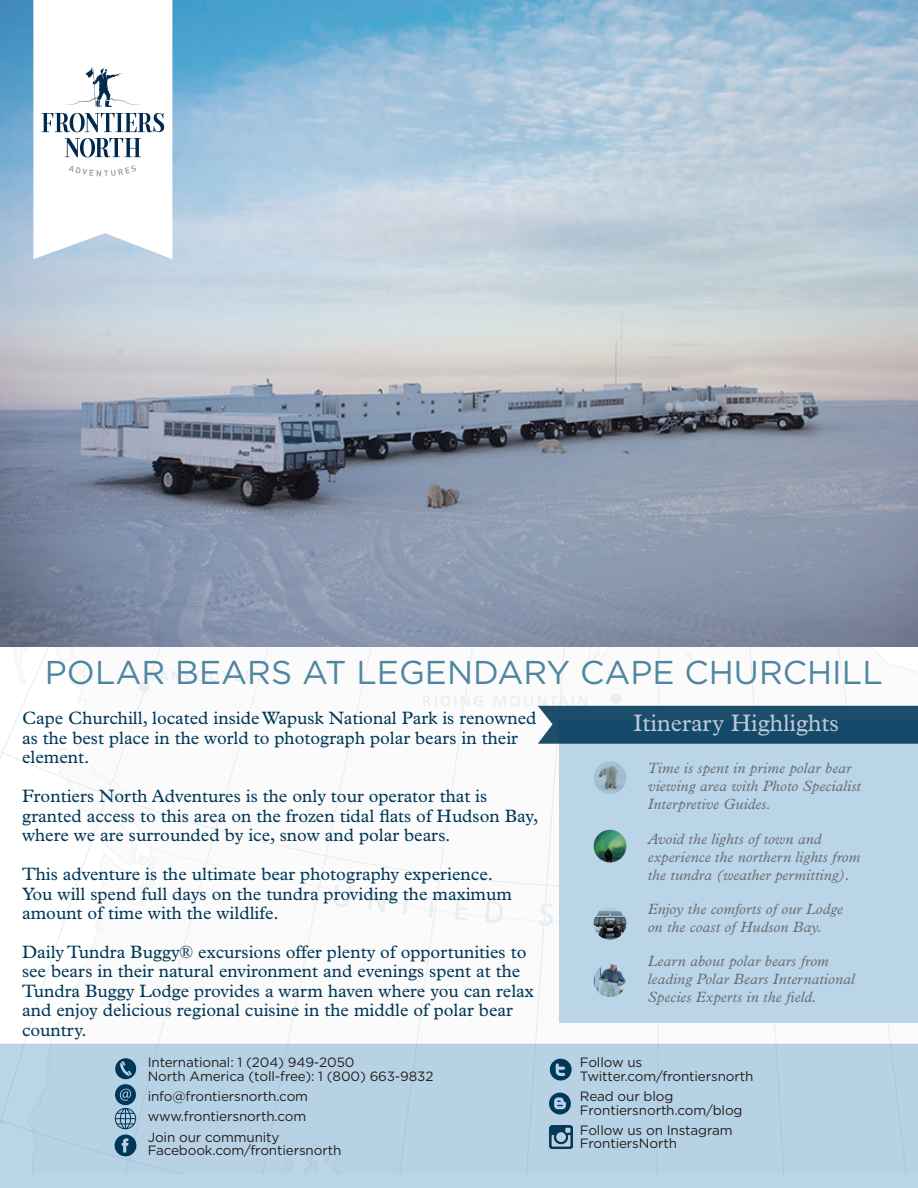
<style>
.page{position:relative;width:918px;height:1188px;background:#fff}
.page>*{position:absolute;margin:0;border:0;box-sizing:border-box;transform-origin:0 0}
.t1{font:33px "Gotham";color:#4e86a0}
.t2{font:24px "Plantin Std";color:#b9c8d5}
.t3{font:19.8px "Calibri";letter-spacing:.1em;color:#00314c}
.t4{font:18px/19.5px "Plantin Std";color:#003859}
.t5{font:italic 15px/18px "Plantin Std";letter-spacing:.01em;color:#6c6d70}
.t6{font:13.5px/13.5px "Gotham";letter-spacing:-.01em;color:#231f20}
</style>
<div class="page">
<svg style="left:0;top:646px;width:918px;height:398px"></svg>
<div style="left:139px;top:682px;width:11px;height:10px;background:#e9edef;border-radius:50%"></div>
<div style="left:610px;top:693px;width:12px;height:11px;background:#e9edef;border-radius:50%"></div>
<svg style="left:685px;top:653px;width:8px;height:9px"></svg>
<img style="left:0;top:0;width:918px;height:646px">
<div style="left:0;top:1044px;width:918px;height:144px;background:#b7d2e4"></div>
<svg style="left:114px;top:1057px;width:24px;height:72px;background:#668da6"></svg>
<svg style="left:115px;top:1135px;width:21px;height:21px"></svg>
<svg style="left:33px;top:0;width:139px;height:259px"></svg>
<svg style="left:333px;top:885px;width:19px;height:23px"></svg>
<svg style="left:368px;top:889px;width:19px;height:24px"></svg>
<svg style="left:403px;top:893px;width:6px;height:22px"></svg>
<svg style="left:423px;top:895px;width:46px;height:26px"></svg>
<svg style="left:538px;top:706px;width:380px;height:446px;background:#afc9db"></svg>
<h1 class="t1" style="left:45px;top:651px;width:839px">POLAR BEARS AT LEGENDARY CAPE CHURCHILL</h1>
<p class="t4" style="left:22px;top:708px;width:516px">Cape Churchill, located inside Wapusk National Park is renowned as the best place in the world to photograph polar bears in their element.</p>
<p class="t4" style="left:22px;top:786px;width:518px">Frontiers North Adventures is the only tour operator that is granted access to this area on the frozen tidal flats of Hudson Bay, where we are surrounded by ice, snow and polar bears.</p>
<p class="t4" style="left:22px;top:864px;width:491px">This adventure is the ultimate bear photography experience.<br>You will spend full days on the tundra providing the maximum amount of time with the wildlife.</p>
<p class="t4" style="left:22px;top:942px;width:513px">Daily Tundra Buggy® excursions offer plenty of opportunities to see bears in their natural environment and evenings spent at the Tundra Buggy Lodge provides a warm haven where you can relax and enjoy delicious regional cuisine in the middle of polar bear country.</p>
<p class="t3" style="left:148px;top:662px;width:108px">vancouver</p>
<h2 class="t2" style="left:634px;top:709px;width:207px">Itinerary Highlights</h2>
<p class="t5" style="left:648px;top:759px;width:215px">Time is spent in prime polar bear viewing area with Photo Specialist<br>Interpretive Guides.</p>
<p class="t5" style="left:648px;top:830px;width:214px">Avoid the lights of town and experience the northern lights from the tundra (weather permitting).</p>
<p class="t5" style="left:648px;top:900px;width:197px">Enjoy the comforts of our Lodge on the coast of Hudson Bay.</p>
<p class="t5" style="left:648px;top:952px;width:208px">Learn about polar bears from leading Polar Bears International<br>Species Experts in the field.</p>
<p class="t6" style="left:148px;top:1055px;width:287px">International: 1 (204) 949-2050<br>North America (toll-free): 1 (800) 663-9832</p>
<p class="t6" style="left:148px;top:1086px;width:162px;line-height:20.2px">info@frontiersnorth.com www.frontiersnorth.com<br>Join our community</p>
<p class="t6" style="left:148px;top:1143px;width:195px">Facebook.com/frontiersnorth</p>
<p class="t6" style="left:580px;top:1055px;width:175px">Follow us<br>Twitter.com/frontiersnorth</p>
<p class="t6" style="left:580px;top:1089px;width:164px">Read our blog<br>Frontiersnorth.com/blog</p>
<p class="t6" style="left:580px;top:1123px;width:154px">Follow us on Instagram<br>FrontiersNorth</p>
</div>
